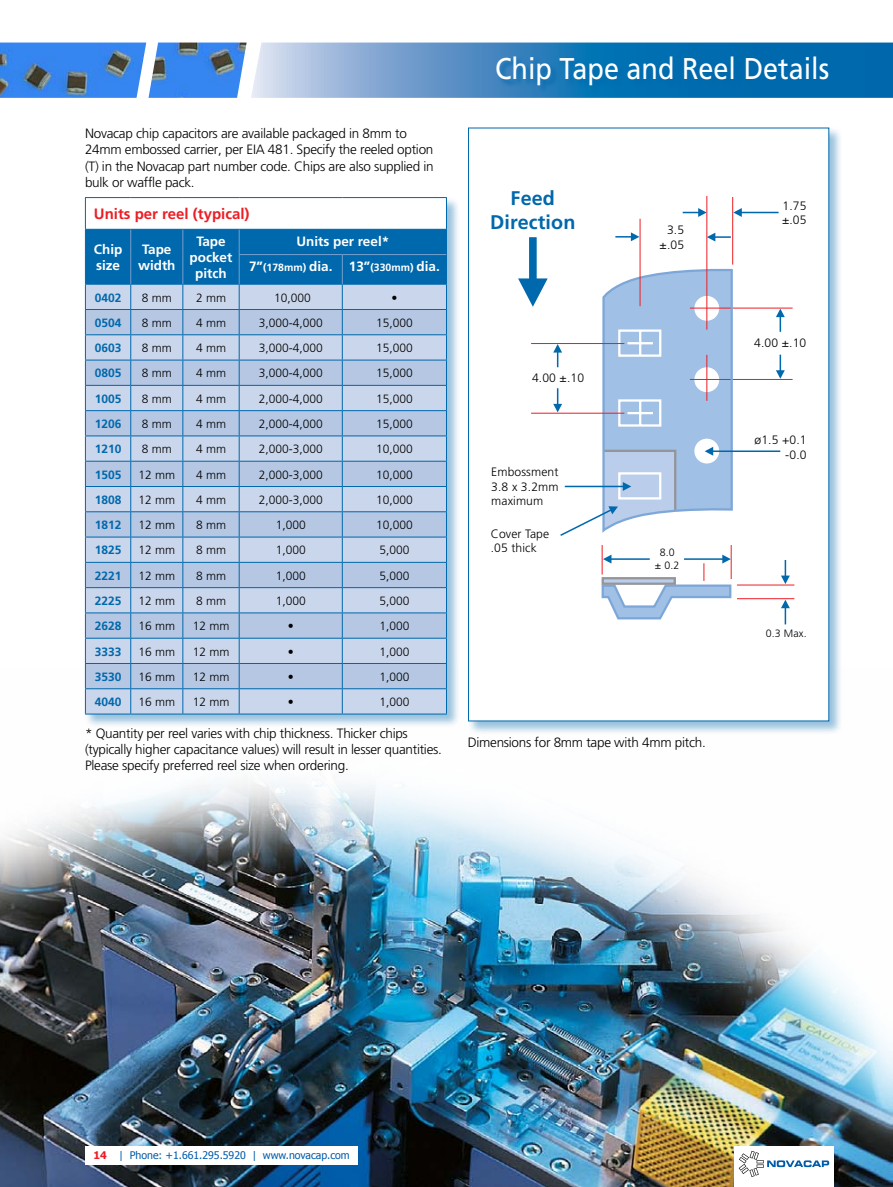
<style>
.page{position:relative;width:893px;height:1187px;background:#fff}
.page>*{position:absolute;margin:0;border:0;box-sizing:border-box;transform-origin:0 0}
.t1{font:30px "Frutiger";color:#fff;scale:.9 1}
.t2{font:700 19.8px/23.7px "Frutiger";letter-spacing:.01em;color:#0068ac;text-align:center}
.t3{font:700 15px "Frutiger";color:#ed1d24}
.t4{font:300 13.5px/16.2px "Frutiger";letter-spacing:-.02em;color:#000}
.t5{font:700 13.5px/16.2px "Frutiger";color:#fff;text-align:center}
.t6{font:300 12.15px/14.5px "Frutiger";letter-spacing:.01em;color:#000}
.t7{font:300 12px "Frutiger";color:#000}
.t8{font:700 12px "Frutiger";color:#0068ac}
.t9{font:300 10.65px/12.8px "Frutiger";color:#000;text-align:center}
.t10{font:10.5px "Tahoma";color:#005baa}
.t11{font:700 10.5px "Frutiger";color:#fff}
.s1{font-size:13.5px}
.s2{font-weight:700;color:#ed1d24}
</style>
<div class="page">
<img style="left:0;top:781px;width:893px;height:405px">
<div style="left:467px;top:127px;width:375px;height:608px;background:#0068ac;opacity:.4"></div>
<div style="left:468px;top:128px;width:361px;height:593px;background:#fff;border:1px solid #0068ac"></div>
<svg style="left:251px;top:43px;width:642px;height:55px;background:#5894c6"></svg>
<div style="left:496px;top:56px;width:341px;height:38px;background:#0068ac;opacity:.85"></div>
<img style="left:0;top:43px;width:146px;height:55px">
<img style="left:149px;top:43px;width:98px;height:55px">
<svg style="left:776px;top:309px;width:9px;height:23px"></svg>
<svg style="left:776px;top:354px;width:9px;height:25px"></svg>
<svg style="left:781px;top:560px;width:9px;height:24px"></svg>
<hr style="left:690px;top:308px;width:103px;height:1px;background:#ed1d24">
<hr style="left:690px;top:379px;width:103px;height:1px;background:#ed1d24">
<svg style="left:707px;top:233px;width:24px;height:8px"></svg>
<svg style="left:733px;top:208px;width:9px;height:9px"></svg>
<hr style="left:739px;top:212px;width:39px;height:1px;background:#0068ac">
<svg style="left:683px;top:208px;width:23px;height:9px"></svg>
<svg style="left:615px;top:232px;width:24px;height:9px"></svg>
<div style="left:529px;top:237px;width:8px;height:51px;background:#0068ac"></div>
<svg style="left:601px;top:545px;width:131px;height:75px"></svg>
<svg style="left:781px;top:599px;width:9px;height:25px"></svg>
<hr style="left:737px;top:584px;width:57px;height:1px;background:#ed1d24">
<hr style="left:737px;top:598px;width:57px;height:1px;background:#ed1d24">
<hr style="left:706px;top:196px;width:1px;height:133px;background:#ed1d24">
<hr style="left:640px;top:219px;width:1px;height:87px;background:#ed1d24">
<hr style="left:732px;top:197px;width:1px;height:67px;background:#ed1d24">
<hr style="left:710px;top:450px;width:70px;height:2px;background:#0068ac">
<svg style="left:518px;top:268px;width:216px;height:268px"></svg>
<div style="left:84px;top:196px;width:377px;height:531px;background:#0068ac;opacity:.4"></div>
<div style="left:85px;top:197px;width:361px;height:32px;background:#fff"></div>
<hr style="left:85px;top:197px;width:46px;height:1px;background:#0068ac">
<hr style="left:85px;top:198px;width:1px;height:31px;background:#0068ac">
<hr style="left:131px;top:197px;width:52px;height:1px;background:#0068ac">
<hr style="left:183px;top:197px;width:56px;height:1px;background:#0068ac">
<hr style="left:239px;top:197px;width:103px;height:1px;background:#0068ac">
<hr style="left:342px;top:197px;width:105px;height:1px;background:#0068ac">
<hr style="left:446px;top:198px;width:1px;height:31px;background:#0068ac">
<hr style="left:85px;top:713px;width:46px;height:1px;background:#0068ac">
<hr style="left:131px;top:713px;width:52px;height:1px;background:#0068ac">
<hr style="left:183px;top:713px;width:56px;height:1px;background:#0068ac">
<hr style="left:239px;top:713px;width:103px;height:1px;background:#0068ac">
<hr style="left:342px;top:713px;width:105px;height:1px;background:#0068ac">
<svg style="left:85px;top:229px;width:362px;height:484px;background:#a1bedd"></svg>
<div style="left:85px;top:1146px;width:272px;height:18px;background:#fff"></div>
<div style="left:734px;top:1146px;width:99px;height:40px;background:#fff"></div>
<svg style="left:739px;top:1151px;width:90px;height:25px"></svg>
<p class="t4" style="left:85px;top:125px;width:350px">Novacap chip capacitors are available packaged in 8mm to 24mm embossed carrier, per EIA 481. Specify the reeled option (T) in the Novacap part number code. Chips are also supplied in bulk or waffle pack.</p>
<p class="t3" style="left:94px;top:205px;width:157px">Units per reel (typical)</p>
<p class="t5" style="left:94px;top:241px;width:30px;text-align:left">Chip size</p>
<p class="t5" style="left:138px;top:241px;width:39px">Tape width</p>
<p class="t5" style="left:190px;top:233px;width:44px">Tape pocket pitch</p>
<p class="t5" style="left:296px;top:233px;width:94px">Units per reel*</p>
<p class="t11" style="left:249px;top:261px;width:192px"><span class="s1">7”</span>(178mm) <span class="s1">dia. 13”</span>(330mm) <span class="s1">dia.</span></p>
<p class="t1" style="left:495px;top:51px;width:373px">Chip Tape and Reel Details</p>
<p class="t2" style="left:490px;top:186px;width:87px">Feed<br>Direction</p>
<p class="t6" style="left:660px;top:223px;width:26px;text-align:right">3.5 ±.05</p>
<p class="t6" style="left:782px;top:198px;width:26px">1.75 ±.05</p>
<p class="t8" style="left:95px;top:290px;width:28px">0402</p>
<p class="t7" style="left:142px;top:290px;width:31px">8 mm</p>
<p class="t7" style="left:196px;top:290px;width:31px">2 mm</p>
<p class="t7" style="left:274px;top:290px;width:38px">10,000</p>
<p class="t7" style="left:391px;top:290px;width:7px">•</p>
<p class="t8" style="left:95px;top:315px;width:28px">0504</p>
<p class="t7" style="left:142px;top:316px;width:31px">8 mm</p>
<p class="t7" style="left:196px;top:316px;width:31px">4 mm</p>
<p class="t7" style="left:259px;top:316px;width:66px">3,000-4,000</p>
<p class="t7" style="left:376px;top:316px;width:38px">15,000</p>
<p class="t8" style="left:95px;top:341px;width:28px">0603</p>
<p class="t7" style="left:142px;top:341px;width:31px">8 mm</p>
<p class="t7" style="left:196px;top:341px;width:31px">4 mm</p>
<p class="t7" style="left:259px;top:341px;width:66px">3,000-4,000</p>
<p class="t7" style="left:376px;top:341px;width:38px">15,000</p>
<p class="t8" style="left:95px;top:366px;width:28px">0805</p>
<p class="t7" style="left:142px;top:366px;width:31px">8 mm</p>
<p class="t7" style="left:196px;top:366px;width:31px">4 mm</p>
<p class="t7" style="left:259px;top:366px;width:66px">3,000-4,000</p>
<p class="t7" style="left:376px;top:366px;width:38px">15,000</p>
<p class="t8" style="left:95px;top:391px;width:28px">1005</p>
<p class="t7" style="left:142px;top:392px;width:31px">8 mm</p>
<p class="t7" style="left:196px;top:392px;width:31px">4 mm</p>
<p class="t7" style="left:259px;top:392px;width:66px">2,000-4,000</p>
<p class="t7" style="left:376px;top:392px;width:38px">15,000</p>
<p class="t8" style="left:95px;top:417px;width:28px">1206</p>
<p class="t7" style="left:142px;top:417px;width:31px">8 mm</p>
<p class="t7" style="left:196px;top:417px;width:31px">4 mm</p>
<p class="t7" style="left:259px;top:417px;width:66px">2,000-4,000</p>
<p class="t7" style="left:376px;top:417px;width:38px">15,000</p>
<p class="t8" style="left:95px;top:442px;width:28px">1210</p>
<p class="t7" style="left:142px;top:442px;width:31px">8 mm</p>
<p class="t7" style="left:196px;top:442px;width:31px">4 mm</p>
<p class="t7" style="left:259px;top:442px;width:66px">2,000-3,000</p>
<p class="t7" style="left:376px;top:442px;width:38px">10,000</p>
<p class="t8" style="left:95px;top:467px;width:28px">1505</p>
<p class="t7" style="left:138px;top:467px;width:38px">12 mm</p>
<p class="t7" style="left:196px;top:467px;width:31px">4 mm</p>
<p class="t7" style="left:259px;top:467px;width:66px">2,000-3,000</p>
<p class="t7" style="left:376px;top:467px;width:38px">10,000</p>
<p class="t8" style="left:95px;top:492px;width:28px">1808</p>
<p class="t7" style="left:138px;top:493px;width:38px">12 mm</p>
<p class="t7" style="left:196px;top:493px;width:31px">4 mm</p>
<p class="t7" style="left:259px;top:493px;width:66px">2,000-3,000</p>
<p class="t7" style="left:376px;top:493px;width:38px">10,000</p>
<p class="t8" style="left:95px;top:518px;width:28px">1812</p>
<p class="t7" style="left:138px;top:518px;width:38px">12 mm</p>
<p class="t7" style="left:196px;top:518px;width:31px">8 mm</p>
<p class="t7" style="left:276px;top:518px;width:32px">1,000</p>
<p class="t7" style="left:376px;top:518px;width:38px">10,000</p>
<p class="t8" style="left:95px;top:543px;width:28px">1825</p>
<p class="t7" style="left:138px;top:543px;width:38px">12 mm</p>
<p class="t7" style="left:196px;top:543px;width:31px">8 mm</p>
<p class="t7" style="left:276px;top:543px;width:32px">1,000</p>
<p class="t7" style="left:379px;top:543px;width:32px">5,000</p>
<p class="t8" style="left:95px;top:568px;width:28px">2221</p>
<p class="t7" style="left:138px;top:568px;width:38px">12 mm</p>
<p class="t7" style="left:196px;top:568px;width:31px">8 mm</p>
<p class="t7" style="left:276px;top:568px;width:32px">1,000</p>
<p class="t7" style="left:379px;top:568px;width:32px">5,000</p>
<p class="t8" style="left:95px;top:593px;width:28px">2225</p>
<p class="t7" style="left:139px;top:594px;width:38px">12 mm</p>
<p class="t7" style="left:196px;top:594px;width:31px">8 mm</p>
<p class="t7" style="left:276px;top:594px;width:32px">1,000</p>
<p class="t7" style="left:379px;top:594px;width:32px">5,000</p>
<p class="t8" style="left:95px;top:619px;width:28px">2628</p>
<p class="t7" style="left:139px;top:619px;width:38px">16 mm</p>
<p class="t7" style="left:193px;top:619px;width:38px">12 mm</p>
<p class="t7" style="left:288px;top:619px;width:7px">•</p>
<p class="t7" style="left:379px;top:619px;width:32px">1,000</p>
<p class="t8" style="left:95px;top:644px;width:28px">3333</p>
<p class="t7" style="left:139px;top:644px;width:38px">16 mm</p>
<p class="t7" style="left:193px;top:644px;width:38px">12 mm</p>
<p class="t7" style="left:288px;top:644px;width:7px">•</p>
<p class="t7" style="left:379px;top:644px;width:32px">1,000</p>
<p class="t8" style="left:95px;top:669px;width:28px">3530</p>
<p class="t7" style="left:139px;top:670px;width:38px">16 mm</p>
<p class="t7" style="left:193px;top:670px;width:38px">12 mm</p>
<p class="t7" style="left:288px;top:670px;width:7px">•</p>
<p class="t7" style="left:379px;top:670px;width:32px">1,000</p>
<p class="t8" style="left:95px;top:694px;width:28px">4040</p>
<p class="t7" style="left:139px;top:695px;width:38px">16 mm</p>
<p class="t7" style="left:193px;top:695px;width:38px">12 mm</p>
<p class="t7" style="left:288px;top:695px;width:7px">•</p>
<p class="t7" style="left:379px;top:695px;width:32px">1,000</p>
<p class="t4" style="left:85px;top:725px;width:358px">* Quantity per reel varies with chip thickness. Thicker chips (typically higher capacitance values) will result in lesser quantities.<br>Please specify preferred reel size when ordering.</p>
<p class="t4" style="left:468px;top:734px;width:240px">Dimensions for 8mm tape with 4mm pitch.</p>
<p class="t6" style="left:532px;top:370px;width:54px">4.00 ±.10</p>
<p class="t6" style="left:491px;top:464px;width:69px;text-align:justify">Embossment 3.8 x 3.2mm maximum</p>
<p class="t6" style="left:491px;top:526px;width:60px">Cover Tape .05 thick</p>
<p class="t9" style="left:655px;top:546px;width:26px">8.0<br>± 0.2</p>
<p class="t6" style="left:754px;top:336px;width:54px">4.00 ±.10</p>
<p class="t6" style="left:754px;top:432px;width:54px;text-align:right">ø1.5 +0.1 -0.0</p>
<p class="t9" style="left:766px;top:626px;width:42px">0.3 Max.</p>
<p class="t10" style="left:94px;top:1147px;width:258px"><span class="s2">14</span> | Phone: +1.661.295.5920 | www.novacap.com</p>
</div>
